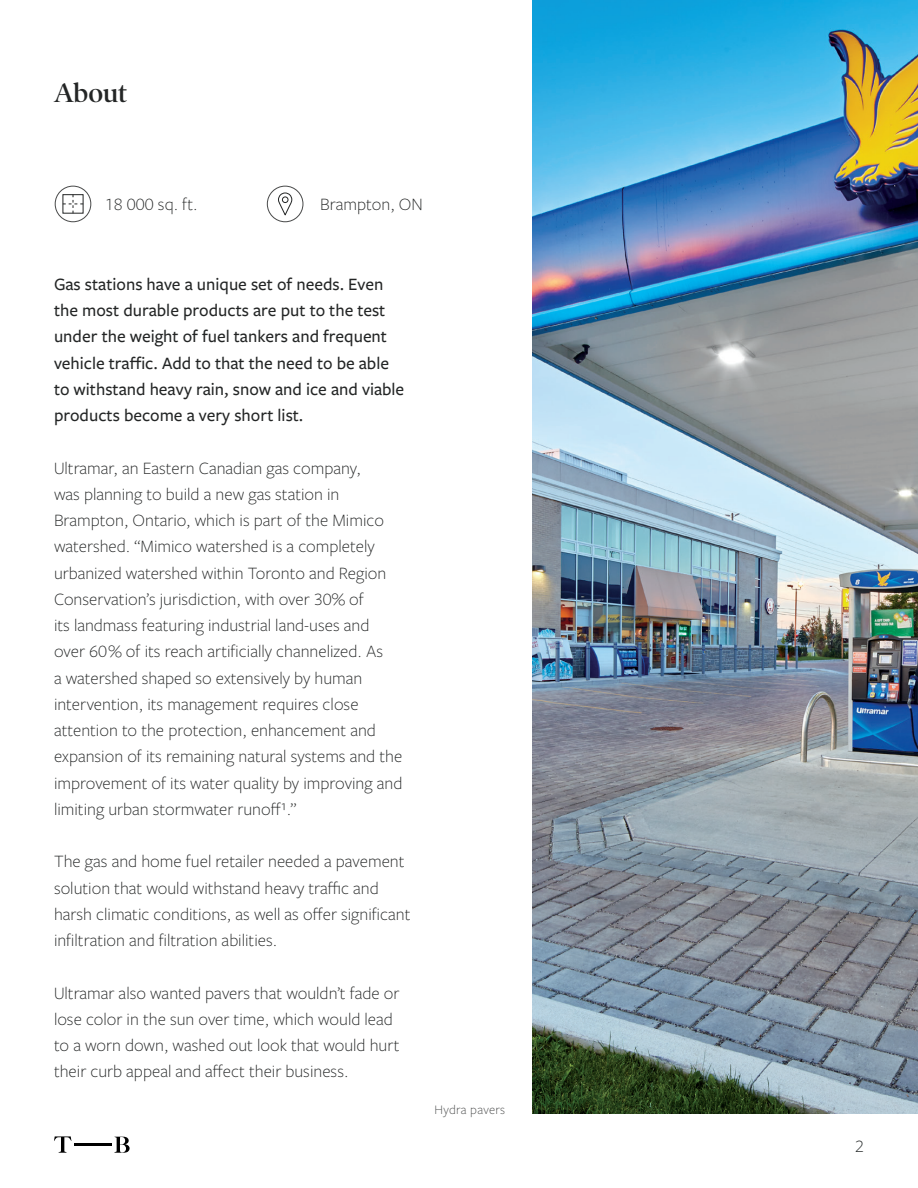
<style>
.page{position:relative;width:918px;height:1188px;background:#fff}
.page>*{position:absolute;margin:0;border:0;box-sizing:border-box;transform-origin:0 0}
.t1{font:600 27px "Poynter OS Disp";color:#232525}
.t2{font:300 18px/26.2px "Freight Sans Pro";color:#232525}
.t3{font:500 18px/26.2px "Freight Sans Pro";color:#232525}
.t4{font:300 18px "Freight Sans Pro";color:#1c2020}
.t5{font:300 13.5px "Freight Sans Pro";letter-spacing:.02em;color:#484949}
</style>
<div class="page">
<svg style="left:54px;top:1136px;width:17px;height:17px"></svg>
<svg style="left:114px;top:1137px;width:16px;height:16px"></svg>
<hr style="left:74px;top:1143px;width:37px;height:3px;background:#000">
<div style="left:63px;top:194px;width:20px;height:20px;border:1px solid #232525"></div>
<svg style="left:63px;top:195px;width:20px;height:18px"></svg>
<div style="left:55px;top:186px;width:36px;height:36px;border:1px solid #484949;border-radius:50%"></div>
<svg style="left:278px;top:192px;width:15px;height:24px"></svg>
<div style="left:267px;top:186px;width:36px;height:36px;border:1px solid #484949;border-radius:50%"></div>
<img style="left:532px;top:0;width:386px;height:1114px">
<h1 class="t1" style="left:54px;top:78px;width:75px">About</h1>
<p class="t2" style="left:105px;top:190px;width:94px">18 000 sq. ft.</p>
<p class="t2" style="left:320px;top:190px;width:104px">Brampton, ON</p>
<p class="t3" style="left:54px;top:270px;width:352px">Gas stations have a unique set of needs. Even the most durable products are put to the test under the weight of fuel tankers and frequent vehicle traffic. Add to that the need to be able to withstand heavy rain, snow and ice and viable products become a very short list.</p>
<p class="t2" style="left:54px;top:454px;width:350px">Ultramar, an Eastern Canadian gas company,<br>was planning to build a new gas station in Brampton, Ontario, which is part of the Mimico watershed. “Mimico watershed is a completely urbanized watershed within Toronto and Region Conservation’s jurisdiction, with over 30% of<br>its landmass featuring industrial land-uses and over 60 % of its reach artificially channelized. As<br>a watershed shaped so extensively by human intervention, its management requires close attention to the protection, enhancement and expansion of its remaining natural systems and the improvement of its water quality by improving and limiting urban stormwater runoff¹.”</p>
<p class="t2" style="left:54px;top:848px;width:358px">The gas and home fuel retailer needed a pavement solution that would withstand heavy traffic and harsh climatic conditions, as well as offer significant infiltration and filtration abilities.</p>
<p class="t2" style="left:54px;top:979px;width:347px">Ultramar also wanted pavers that wouldn’t fade or lose color in the sun over time, which would lead to a worn down, washed out look that would hurt their curb appeal and affect their business.</p>
<p class="t5" style="left:435px;top:1100px;width:72px">Hydra pavers</p>
<p class="t4" style="left:855px;top:1135px;width:10px">2</p>
</div>
